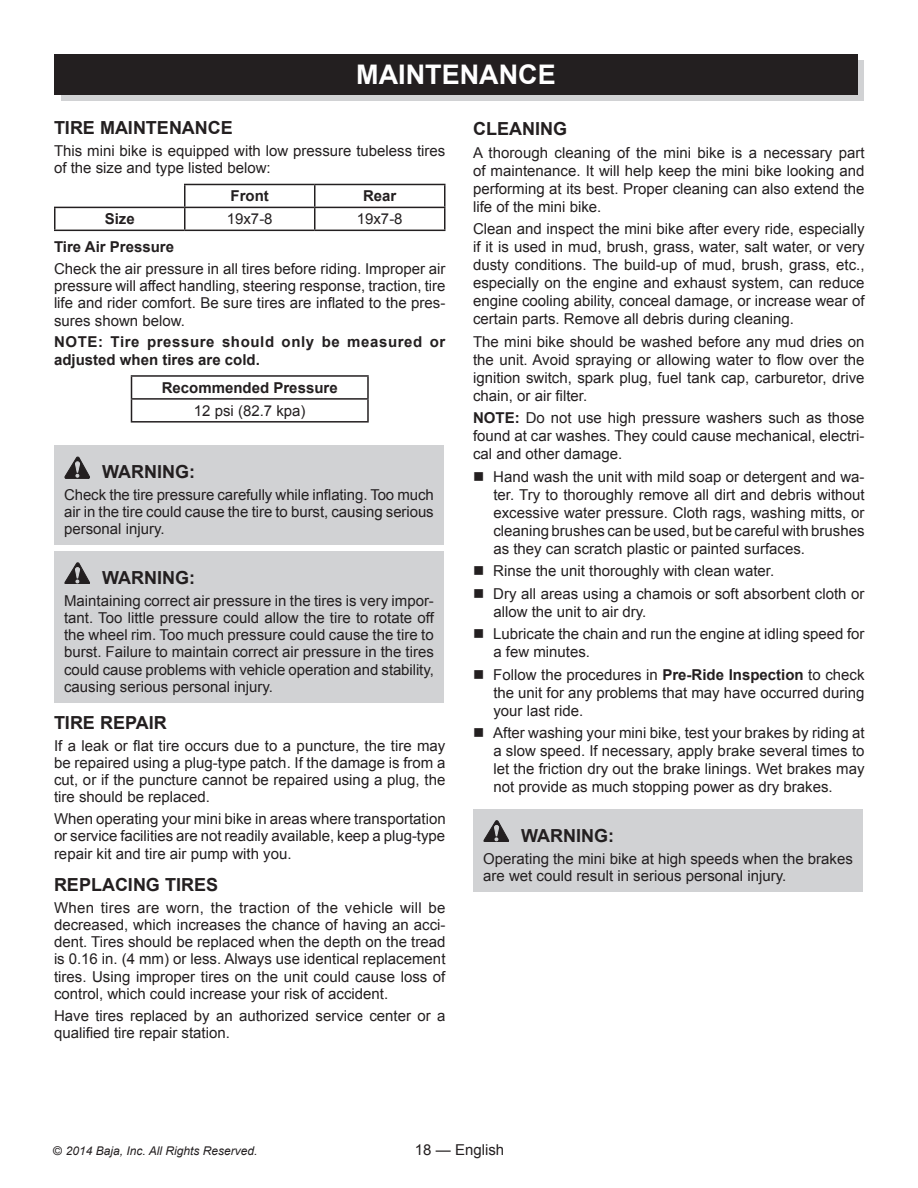
<style>
.page{position:relative;width:918px;height:1188px;background:#fff}
.page>*{position:absolute;margin:0;border:0;box-sizing:border-box;transform-origin:0 0}
.HEADING{font:700 27px "Arial";color:#fff}
.Heading_2{font:700 18px "Arial";color:#231f20}
.Warning{font:700 18px "Arial";color:#231f20}
.Body_text{font:15px/17.2px "Arial";color:#231f20;text-align:justify}
.bullet{font:15px/18px "Arial";color:#231f20;text-align:justify}
.Warning_Text{font:15px/17.2px "Arial";color:#231f20;text-align:justify}
.Body_text-2{font:700 15px/17.2px "Arial";letter-spacing:.04em;color:#231f20}
.Warning_Text-2{font:700 15px "Arial";color:#231f20}
.Body_text-3{font:700 15px "Arial";color:#231f20}
.t1{font:italic 12px "Arial";color:#231f20}
.s1{font-weight:700}
.s2{font-family:"Helvetica Neue";font-style:normal}
</style>
<div class="page">
<div style="left:61px;top:61px;width:803px;height:40px;background:linear-gradient(to right,#d1d2d4,#d1d2d4)"></div>
<div style="left:54px;top:54px;width:804px;height:40px;background:#231f20"></div>
<hr style="left:184px;top:184px;width:131px;height:1px;background:#231f20">
<hr style="left:184px;top:185px;width:2px;height:22px;background:#231f20">
<hr style="left:315px;top:184px;width:131px;height:1px;background:#231f20">
<hr style="left:444px;top:185px;width:2px;height:22px;background:#231f20">
<hr style="left:54px;top:207px;width:131px;height:1px;background:#231f20">
<hr style="left:54px;top:208px;width:2px;height:22px;background:#231f20">
<hr style="left:185px;top:207px;width:130px;height:1px;background:#231f20">
<hr style="left:184px;top:208px;width:2px;height:22px;background:#231f20">
<hr style="left:315px;top:207px;width:131px;height:1px;background:#231f20">
<svg style="left:314px;top:185px;width:1px;height:45px"></svg>
<hr style="left:444px;top:208px;width:2px;height:22px;background:#231f20">
<hr style="left:54px;top:230px;width:131px;height:1px;background:#231f20">
<hr style="left:185px;top:230px;width:130px;height:1px;background:#231f20">
<hr style="left:315px;top:230px;width:131px;height:1px;background:#231f20">
<hr style="left:131px;top:375px;width:238px;height:2px;background:#231f20">
<hr style="left:367px;top:377px;width:2px;height:21px;background:#231f20">
<hr style="left:131px;top:398px;width:238px;height:2px;background:#231f20">
<svg style="left:131px;top:377px;width:1px;height:44px"></svg>
<hr style="left:367px;top:400px;width:2px;height:21px;background:#231f20">
<hr style="left:131px;top:421px;width:238px;height:2px;background:#231f20">
<div style="left:54px;top:445px;width:390px;height:100px;background:#d1d2d4"></div>
<svg style="left:65px;top:457px;width:25px;height:21px"></svg>
<div style="left:54px;top:551px;width:390px;height:152px;background:#d1d2d4"></div>
<svg style="left:65px;top:563px;width:25px;height:21px"></svg>
<div style="left:473px;top:809px;width:390px;height:83px;background:#d1d2d4"></div>
<svg style="left:484px;top:821px;width:25px;height:21px"></svg>
<p class="HEADING" style="left:356px;top:57px;width:201px">MAINTENANCE</p>
<p class="Heading_2" style="left:54px;top:116px;width:180px">TIRE MAINTENANCE</p>
<p class="Body_text" style="left:54px;top:142px;width:393px">This mini bike is equipped with low pressure tubeless tires of the size and type listed below:</p>
<p class="Warning_Text-2" style="left:231px;top:186px;width:40px">Front</p>
<p class="Warning_Text-2" style="left:363px;top:186px;width:35px">Rear</p>
<p class="Warning_Text-2" style="left:105px;top:209px;width:32px">Size</p>
<p class="Body_text" style="left:227px;top:211px;width:47px">19x7-8</p>
<p class="Body_text" style="left:357px;top:211px;width:47px">19x7-8</p>
<p class="Body_text-3" style="left:54px;top:237px;width:122px">Tire Air Pressure</p>
<p class="Body_text" style="left:54px;top:260px;width:393px">Check the air pressure in all tires before riding. Improper air pressure will affect handling, steering response, traction, tire life and rider comfort. Be sure tires are inflated to the pres&shy;sures shown below.</p>
<p class="Body_text-2" style="left:54px;top:334px;width:393px">NOTE: Tire pressure should only be measured or adjusted when tires are cold.</p>
<p class="Warning_Text-2" style="left:162px;top:378px;width:177px">Recommended Pressure</p>
<p class="Warning_Text" style="left:194px;top:402px;width:113px">12 psi (82.7 kpa)</p>
<p class="Warning" style="left:102px;top:460px;width:94px">WARNING:</p>
<p class="Warning_Text" style="left:64px;top:486px;width:371px">Check the tire pressure carefully while inflating. Too much air in the tire could cause the tire to burst, causing serious personal injury.</p>
<p class="Warning" style="left:102px;top:566px;width:94px">WARNING:</p>
<p class="Warning_Text" style="left:64px;top:592px;width:371px">Maintaining correct air pressure in the tires is very impor&shy;tant. Too little pressure could allow the tire to rotate off the wheel rim. Too much pressure could cause the tire to burst. Failure to maintain correct air pressure in the tires could cause problems with vehicle operation and stability, causing serious personal injury.</p>
<p class="Heading_2" style="left:54px;top:711px;width:114px">TIRE REPAIR</p>
<p class="Body_text" style="left:54px;top:737px;width:393px">If a leak or flat tire occurs due to a puncture, the tire may be repaired using a plug-type patch. If the damage is from a cut, or if the puncture cannot be repaired using a plug, the tire should be replaced.</p>
<p class="Body_text" style="left:54px;top:810px;width:393px">When operating your mini bike in areas where transportation or service facilities are not readily available, keep a plug-type repair kit and tire air pump with you.</p>
<p class="Heading_2" style="left:54px;top:872px;width:166px">REPLACING TIRES</p>
<p class="Body_text" style="left:54px;top:899px;width:393px">When tires are worn, the traction of the vehicle will be decreased, which increases the chance of having an acci&shy;dent. Tires should be replaced when the depth on the tread is 0.16 in. (4 mm) or less. Always use identical replacement tires. Using improper tires on the unit could cause loss of control, which could increase your risk of accident.</p>
<p class="Body_text" style="left:54px;top:1007px;width:393px">Have tires replaced by an authorized service center or a qualified tire repair station.</p>
<p class="Heading_2" style="left:473px;top:117px;width:95px">CLEANING</p>
<p class="Body_text" style="left:473px;top:144px;width:393px;line-height:18px">A thorough cleaning of the mini bike is a necessary part of maintenance. It will help keep the mini bike looking and performing at its best. Proper cleaning can also extend the life of the mini bike.</p>
<p class="Body_text" style="left:473px;top:220px;width:393px;line-height:18px">Clean and inspect the mini bike after every ride, especially if it is used in mud, brush, grass, water, salt water, or very dusty conditions. The build-up of mud, brush, grass, etc., especially on the engine and exhaust system, can reduce engine cooling ability, conceal damage, or increase wear of certain parts. Remove all debris during cleaning.</p>
<p class="Body_text" style="left:473px;top:333px;width:393px;line-height:18px">The mini bike should be washed before any mud dries on the unit. Avoid spraying or allowing water to flow over the ignition switch, spark plug, fuel tank cap, carburetor, drive chain, or air filter.</p>
<p class="Body_text" style="left:473px;top:409px;width:393px;line-height:18px"><span class="s1">NOTE:</span> Do not use high pressure washers such as those found at car washes. They could cause mechanical, electri&shy;cal and other damage.</p>
<p class="bullet" style="left:493px;top:468px;width:373px;text-indent:-20px">■ Hand wash the unit with mild soap or detergent and wa&shy;ter. Try to thoroughly remove all dirt and debris without excessive water pressure. Cloth rags, washing mitts, or cleaning brushes can be used, but be careful with brushes as they can scratch plastic or painted surfaces.</p>
<p class="bullet" style="left:473px;top:562px;width:303px">■ Rinse the unit thoroughly with clean water.</p>
<p class="bullet" style="left:493px;top:585px;width:373px;text-indent:-20px">■ Dry all areas using a chamois or soft absorbent cloth or allow the unit to air dry.</p>
<p class="bullet" style="left:493px;top:625px;width:373px;text-indent:-20px">■ Lubricate the chain and run the engine at idling speed for a few minutes.</p>
<p class="bullet" style="left:493px;top:666px;width:373px;text-indent:-20px">■ Follow the procedures in <span class="s1">Pre-Ride Inspection</span> to check the unit for any problems that may have occurred during your last ride.</p>
<p class="bullet" style="left:493px;top:724px;width:373px;text-indent:-20px">■ After washing your mini bike, test your brakes by riding at a slow speed. If necessary, apply brake several times to let the friction dry out the brake linings. Wet brakes may not provide as much stopping power as dry brakes.</p>
<p class="Warning" style="left:521px;top:823px;width:94px">WARNING:</p>
<p class="Warning_Text" style="left:483px;top:850px;width:371px">Operating the mini bike at high speeds when the brakes are wet could result in serious personal injury.</p>
<p class="t1" style="left:53px;top:1143px;width:206px"><span class="s2">©</span> 2014 Baja, Inc. All Rights Reserved.</p>
<p class="Body_text" style="left:415px;top:1141px;width:91px">18 — English</p>
</div>
